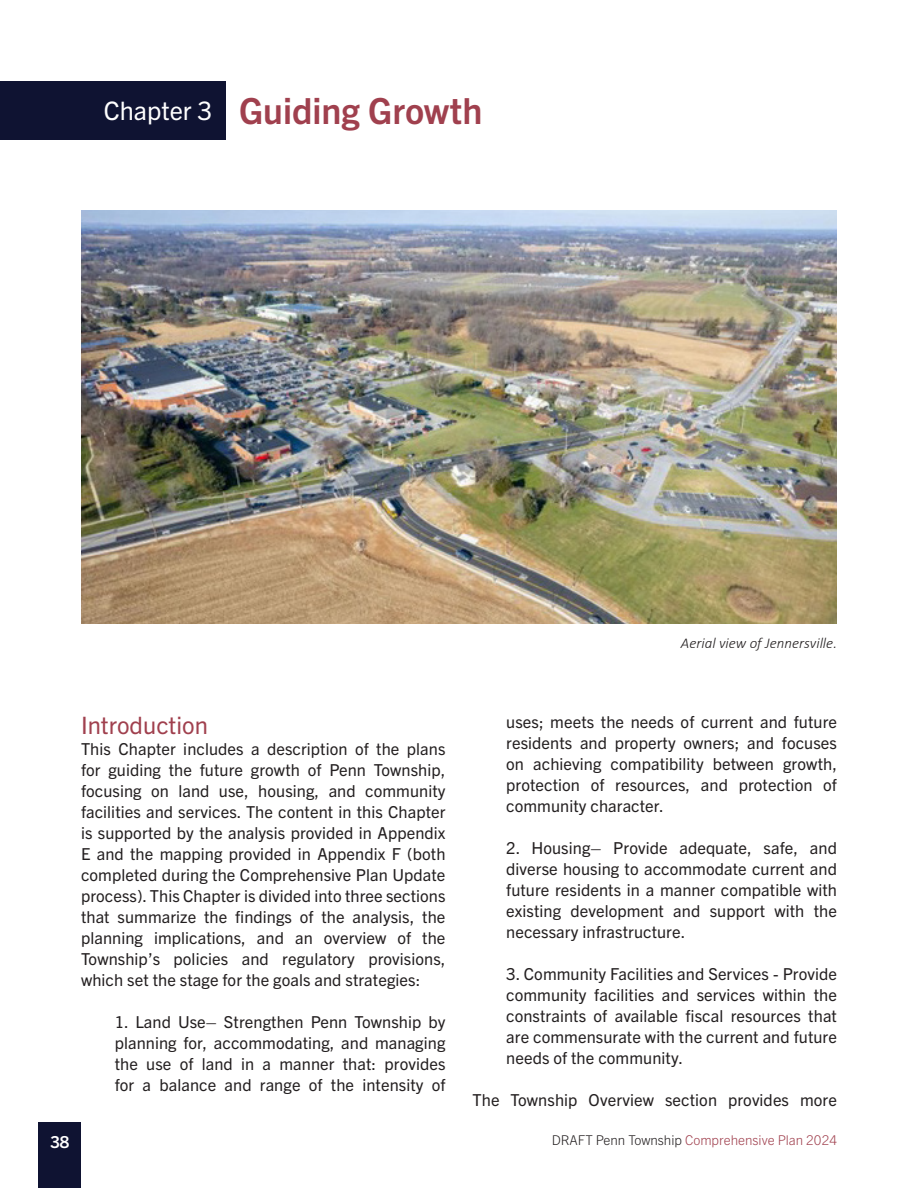
<style>
.page{position:relative;width:918px;height:1188px;background:#fff}
.page>*{position:absolute;margin:0;border:0;box-sizing:border-box;transform-origin:0 0}
.t1{font:700 36px "Trade Gothic Next LT Pro";color:#a0404e}
.t2{font:25.5px "Trade Gothic Next LT Pro";color:#fff}
.t3{font:24px "Trade Gothic Next LT Pro";color:#a0404e}
.t4{font:16.5px/21px "Trade Gothic Next LT Pro";letter-spacing:.005em;color:#231f20;text-align:justify}
.t5{font:700 16.5px "Trade Gothic Next LT Pro";color:#fff}
.t6{font:italic 300 15px "Calibri";color:#231f20}
.t7{font:300 13.5px "Trade Gothic Next LT Pro";color:#a0404e}
.s1{color:#231f20}
</style>
<div class="page">
<div style="left:39px;top:1122px;width:42px;height:66px;background:#0f1332"></div>
<div style="left:0;top:81px;width:226px;height:59px;background:#0f1332"></div>
<img style="left:81px;top:211px;width:756px;height:412px">
<p class="t2" style="left:104px;top:93px;width:110px">Chapter 3</p>
<p class="t1" style="left:239px;top:86px;width:245px">Guiding Growth</p>
<p class="t6" style="left:681px;top:634px;width:158px">Aerial view of Jennersville.</p>
<p class="t3" style="left:81px;top:708px;width:128px">Introduction</p>
<p class="t4" style="left:81px;top:737px;width:366px">This Chapter includes a description of the plans for guiding the future growth of Penn Township, focusing on land use, housing, and community facilities and services. The content in this Chapter is supported by the analysis provided in Appendix E and the mapping provided in Appendix F (both completed during the Comprehensive Plan Update process). This Chapter is divided into three sections that summarize the findings of the analysis, the planning implications, and an overview of the Township’s policies and regulatory provisions, which set the stage for the goals and strategies:</p>
<p class="t4" style="left:115px;top:1010px;width:332px">1. Land Use– Strengthen Penn Township by planning for, accommodating, and managing the use of land in a manner that: provides for a balance and range of the intensity of</p>
<p class="t4" style="left:506px;top:710px;width:332px">uses; meets the needs of current and future residents and property owners; and focuses on achieving compatibility between growth, protection of resources, and protection of community character.</p>
<p class="t4" style="left:506px;top:836px;width:332px">2. Housing– Provide adequate, safe, and diverse housing to accommodate current and future residents in a manner compatible with existing development and support with the necessary infrastructure.</p>
<p class="t4" style="left:506px;top:962px;width:332px">3. Community Facilities and Services - Provide community facilities and services within the constraints of available fiscal resources that are commensurate with the current and future needs of the community.</p>
<p class="t4" style="left:472px;top:1088px;width:366px">The Township Overview section provides more</p>
<p class="t5" style="left:50px;top:1131px;width:20px">38</p>
<p class="t7" style="left:552px;top:1131px;width:287px"><span class="s1">DRAFT Penn Township</span> Comprehensive Plan 2024</p>
</div>
